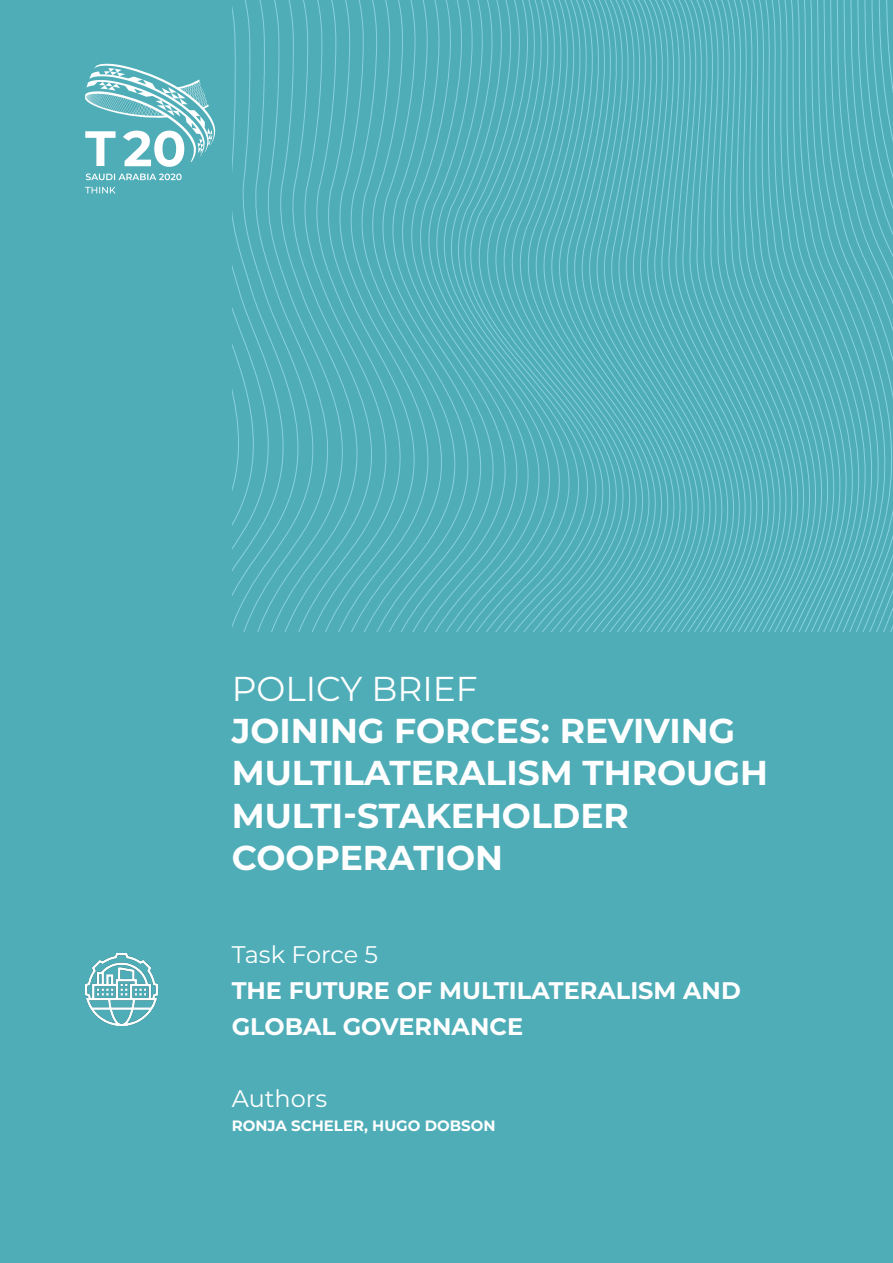
<style>
.page{position:relative;width:893px;height:1263px;background:#4fadb8}
.page>*{position:absolute;margin:0;border:0;box-sizing:border-box;transform-origin:0 0}
.t1{font:700 34.5px/42px "Montserrat";color:#fff}
.t2{font:34.5px "Montserrat";color:#fff}
.t3{font:700 24px/36px "Montserrat";color:#fff}
.t4{font:24px "Montserrat";color:#fff}
.t5{font:700 15px "Montserrat";color:#fff}
</style>
<div class="page">
<svg style="left:232px;top:6px;width:7px;height:622px"></svg>
<svg style="left:239px;top:0;width:12px;height:631px"></svg>
<svg style="left:251px;top:0;width:11px;height:631px"></svg>
<svg style="left:262px;top:9px;width:12px;height:622px"></svg>
<svg style="left:274px;top:0;width:11px;height:627px"></svg>
<svg style="left:285px;top:0;width:12px;height:631px"></svg>
<svg style="left:297px;top:0;width:11px;height:631px"></svg>
<svg style="left:308px;top:0;width:10px;height:631px"></svg>
<svg style="left:318px;top:0;width:11px;height:631px"></svg>
<svg style="left:329px;top:0;width:10px;height:631px"></svg>
<svg style="left:339px;top:0;width:9px;height:631px"></svg>
<svg style="left:348px;top:12px;width:10px;height:619px"></svg>
<svg style="left:358px;top:0;width:9px;height:631px"></svg>
<svg style="left:367px;top:0;width:8px;height:628px"></svg>
<svg style="left:375px;top:12px;width:9px;height:619px"></svg>
<svg style="left:384px;top:0;width:7px;height:631px"></svg>
<svg style="left:391px;top:0;width:8px;height:629px"></svg>
<svg style="left:399px;top:1px;width:6px;height:630px"></svg>
<svg style="left:421px;top:0;width:8px;height:631px"></svg>
<svg style="left:429px;top:0;width:8px;height:631px"></svg>
<svg style="left:437px;top:9px;width:7px;height:621px"></svg>
<svg style="left:444px;top:0;width:8px;height:631px"></svg>
<svg style="left:452px;top:0;width:8px;height:631px"></svg>
<svg style="left:460px;top:13px;width:7px;height:615px"></svg>
<svg style="left:467px;top:0;width:8px;height:631px"></svg>
<svg style="left:475px;top:0;width:7px;height:631px"></svg>
<svg style="left:482px;top:0;width:7px;height:631px"></svg>
<svg style="left:489px;top:0;width:8px;height:631px"></svg>
<svg style="left:497px;top:0;width:7px;height:631px"></svg>
<svg style="left:504px;top:0;width:7px;height:631px"></svg>
<svg style="left:511px;top:0;width:7px;height:631px"></svg>
<svg style="left:518px;top:0;width:7px;height:631px"></svg>
<svg style="left:525px;top:0;width:7px;height:631px"></svg>
<svg style="left:532px;top:0;width:7px;height:631px"></svg>
<svg style="left:539px;top:0;width:7px;height:631px"></svg>
<svg style="left:546px;top:0;width:7px;height:631px"></svg>
<svg style="left:553px;top:0;width:7px;height:631px"></svg>
<svg style="left:560px;top:0;width:7px;height:631px"></svg>
<svg style="left:567px;top:0;width:6px;height:631px"></svg>
<svg style="left:573px;top:0;width:7px;height:631px"></svg>
<svg style="left:580px;top:0;width:7px;height:631px"></svg>
<svg style="left:587px;top:0;width:7px;height:631px"></svg>
<svg style="left:594px;top:0;width:7px;height:631px"></svg>
<svg style="left:601px;top:0;width:6px;height:631px"></svg>
<svg style="left:607px;top:0;width:7px;height:631px"></svg>
<svg style="left:614px;top:0;width:7px;height:631px"></svg>
<svg style="left:621px;top:0;width:6px;height:631px"></svg>
<svg style="left:627px;top:0;width:7px;height:631px"></svg>
<svg style="left:634px;top:0;width:7px;height:631px"></svg>
<svg style="left:641px;top:0;width:7px;height:631px"></svg>
<svg style="left:648px;top:0;width:7px;height:631px"></svg>
<svg style="left:655px;top:0;width:6px;height:631px"></svg>
<svg style="left:661px;top:0;width:7px;height:631px"></svg>
<svg style="left:668px;top:0;width:7px;height:631px"></svg>
<svg style="left:675px;top:0;width:7px;height:631px"></svg>
<svg style="left:682px;top:0;width:7px;height:631px"></svg>
<svg style="left:689px;top:0;width:7px;height:631px"></svg>
<svg style="left:696px;top:0;width:7px;height:631px"></svg>
<svg style="left:703px;top:0;width:7px;height:631px"></svg>
<svg style="left:710px;top:0;width:7px;height:631px"></svg>
<svg style="left:717px;top:0;width:7px;height:631px"></svg>
<svg style="left:724px;top:0;width:7px;height:631px"></svg>
<svg style="left:731px;top:0;width:8px;height:631px"></svg>
<svg style="left:739px;top:0;width:7px;height:631px"></svg>
<svg style="left:746px;top:0;width:7px;height:631px"></svg>
<svg style="left:753px;top:0;width:8px;height:631px"></svg>
<svg style="left:761px;top:0;width:8px;height:631px"></svg>
<svg style="left:769px;top:0;width:7px;height:631px"></svg>
<svg style="left:776px;top:0;width:8px;height:631px"></svg>
<svg style="left:784px;top:0;width:8px;height:631px"></svg>
<svg style="left:792px;top:0;width:8px;height:631px"></svg>
<svg style="left:800px;top:0;width:8px;height:631px"></svg>
<svg style="left:808px;top:0;width:8px;height:631px"></svg>
<svg style="left:816px;top:0;width:8px;height:631px"></svg>
<svg style="left:824px;top:0;width:69px;height:631px"></svg>
<svg style="left:85px;top:64px;width:130px;height:129px"></svg>
<img style="left:85px;top:954px;width:72px;height:72px">
<p class="t2" style="left:232px;top:665px;width:247px">POLICY BRIEF</p>
<p class="t1" style="left:232px;top:708px;width:538px">JOINING FORCES: REVIVING<br>MULTILATERALISM THROUGH<br>MULTI-STAKEHOLDER<br>COOPERATION</p>
<p class="t4" style="left:232px;top:938px;width:148px">Task Force 5</p>
<p class="t3" style="left:232px;top:971px;width:511px">THE FUTURE OF MULTILATERALISM AND<br>GLOBAL GOVERNANCE</p>
<p class="t4" style="left:232px;top:1082px;width:97px">Authors</p>
<p class="t5" style="left:232px;top:1115px;width:265px">RONJA SCHELER, HUGO DOBSON</p>
</div>
